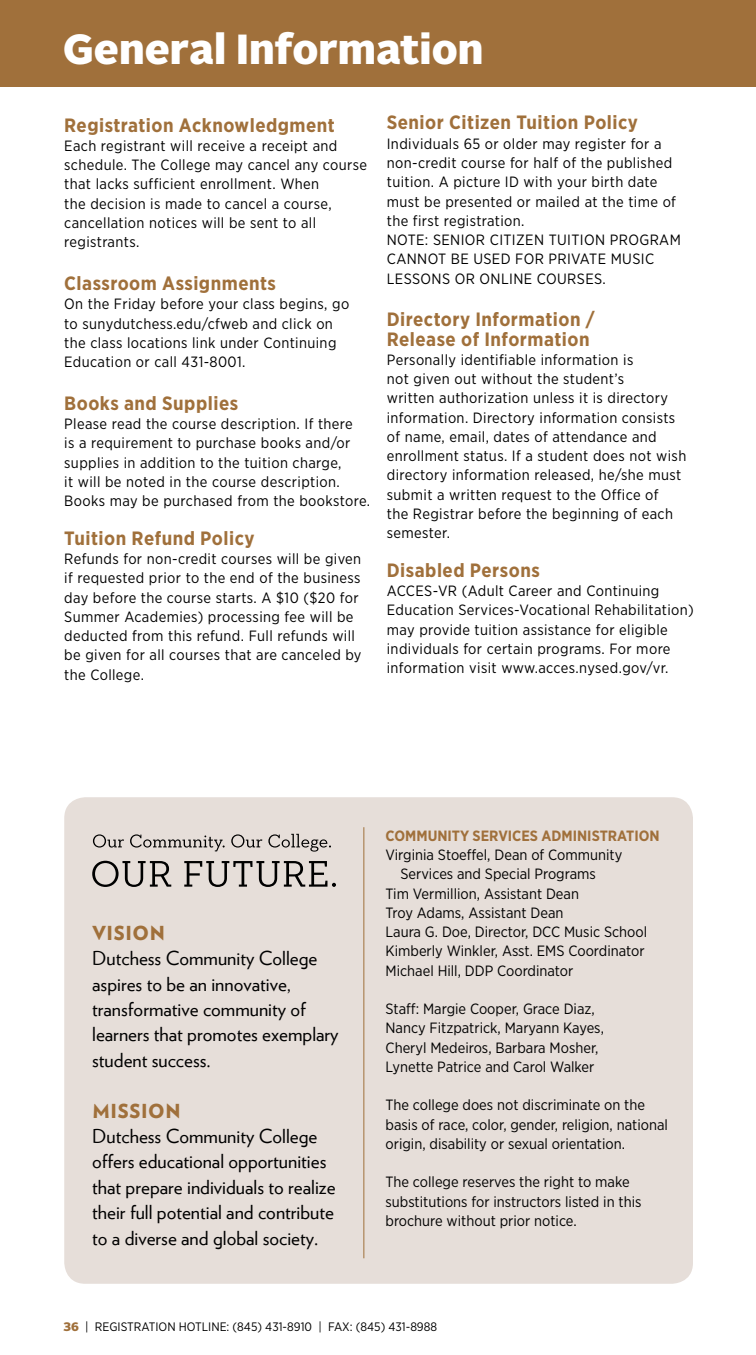
<style>
.page{position:relative;width:756px;height:1355px;background:#fff}
.page>*{position:absolute;margin:0;border:0;box-sizing:border-box;transform-origin:0 0}
.t1{font:900 42px "Alright Sans";color:#fff}
.t2{font:19.25px/25.4px "Verlag";color:#000}
.t3{font:700 19.25px/19.2px "Gotham Narrow";letter-spacing:.025em;color:#a0703b}
.t4{font:900 19.25px "Verlag";letter-spacing:.035em;color:#a0703b}
.t5{font:14.88px/19.2px "Gotham Narrow";letter-spacing:.025em;color:#000}
.t6{font:14.88px/19.2px "Gotham Narrow";color:#000}
.t7{font:700 14.88px "Gotham Narrow";color:#a0703b}
.t8{font:12.25px "Gotham Narrow";color:#000}
.s1{font-family:"Alright Sans";font-weight:900;color:#a0703b}
</style>
<div class="page">
<div style="left:64px;top:797px;width:629px;height:486px;background:#e6ded9;border-radius:21px"></div>
<div style="left:0;top:0;width:756px;height:86px;background:#a0703b"></div>
<svg style="left:92px;top:860px;width:244px;height:27px"></svg>
<svg style="left:93px;top:833px;width:238px;height:18px"></svg>
<hr style="left:364px;top:827px;width:1px;height:431px;background:#a0703b">
<h1 class="t1" style="left:63px;top:19px;width:422px">General Information</h1>
<p class="t3" style="left:64px;top:115px;width:272px">Registration Acknowledgment</p>
<p class="t5" style="left:64px;top:136px;width:304px">Each registrant will receive a receipt and schedule. The College may cancel any course that lacks sufficient enrollment. When<br>the decision is made to cancel a course, cancellation notices will be sent to all registrants.</p>
<p class="t3" style="left:64px;top:273px;width:213px">Classroom Assignments</p>
<p class="t5" style="left:64px;top:294px;width:287px">On the Friday before your class begins, go to sunydutchess.edu/cfweb and click on the class locations link under Continuing Education or call 431-8001.</p>
<p class="t3" style="left:64px;top:393px;width:175px">Books and Supplies</p>
<p class="t5" style="left:64px;top:414px;width:308px">Please read the course description. If there<br>is a requirement to purchase books and/or supplies in addition to the tuition charge,<br>it will be noted in the course description.<br>Books may be purchased from the bookstore.</p>
<p class="t3" style="left:64px;top:528px;width:192px">Tuition Refund Policy</p>
<p class="t5" style="left:64px;top:549px;width:299px">Refunds for non-credit courses will be given if requested prior to the end of the business day before the course starts. A $10 ($20 for Summer Academies) processing fee will be deducted from this refund. Full refunds will be given for all courses that are canceled by the College.</p>
<p class="t3" style="left:387px;top:113px;width:253px">Senior Citizen Tuition Policy</p>
<p class="t5" style="left:387px;top:134px;width:296px">Individuals 65 or older may register for a non-credit course for half of the published tuition. A picture ID with your birth date must be presented or mailed at the time of the first registration.<br>NOTE: SENIOR CITIZEN TUITION PROGRAM CANNOT BE USED FOR PRIVATE MUSIC LESSONS OR ONLINE COURSES.</p>
<p class="t3" style="left:387px;top:310px;width:210px">Directory Information /<br>Release of Information</p>
<p class="t5" style="left:387px;top:350px;width:301px">Personally identifiable information is<br>not given out without the student’s<br>written authorization unless it is directory information. Directory information consists of name, email, dates of attendance and enrollment status. If a student does not wish directory information released, he/she must submit a written request to the Office of<br>the Registrar before the beginning of each semester.</p>
<p class="t3" style="left:387px;top:560px;width:154px">Disabled Persons</p>
<p class="t5" style="left:387px;top:581px;width:309px">ACCES-VR (Adult Career and Continuing Education Services-Vocational Rehabilitation) may provide tuition assistance for eligible individuals for certain programs. For more information visit www.acces.nysed.gov/vr.</p>
<p class="t4" style="left:92px;top:917px;width:74px">VISION</p>
<p class="t2" style="left:92px;top:944px;width:248px">Dutchess Community College aspires to be an innovative, transformative community of learners that promotes exemplary student success.</p>
<p class="t4" style="left:92px;top:1094px;width:90px">MISSION</p>
<p class="t2" style="left:92px;top:1122px;width:245px">Dutchess Community College offers educational opportunities that prepare individuals to realize their full potential and contribute to a diverse and global society.</p>
<p class="t7" style="left:386px;top:826px;width:276px">COMMUNITY SERVICES ADMINISTRATION</p>
<p class="t6" style="left:386px;top:845px;width:238px">Virginia Stoeffel, Dean of Community</p>
<p class="t6" style="left:400px;top:864px;width:197px">Services and Special Programs</p>
<p class="t6" style="left:386px;top:883px;width:195px">Tim Vermillion, Assistant Dean</p>
<p class="t6" style="left:386px;top:902px;width:179px">Troy Adams, Assistant Dean</p>
<p class="t6" style="left:386px;top:922px;width:263px">Laura G. Doe, Director, DCC Music School</p>
<p class="t6" style="left:386px;top:941px;width:261px">Kimberly Winkler, Asst. EMS Coordinator</p>
<p class="t6" style="left:386px;top:960px;width:189px">Michael Hill, DDP Coordinator</p>
<p class="t6" style="left:386px;top:999px;width:220px">Staff: Margie Cooper, Grace Diaz, Nancy Fitzpatrick, Maryann Kayes, Cheryl Medeiros, Barbara Mosher, Lynette Patrice and Carol Walker</p>
<p class="t6" style="left:386px;top:1095px;width:284px">The college does not discriminate on the basis of race, color, gender, religion, national origin, disability or sexual orientation.</p>
<p class="t6" style="left:386px;top:1172px;width:257px">The college reserves the right to make substitutions for instructors listed in this brochure without prior notice.</p>
<p class="t8" style="left:63px;top:1319px;width:376px"><span class="s1">36</span> | REGISTRATION HOTLINE: (845) 431-8910 | FAX: (845) 431-8988</p>
</div>
